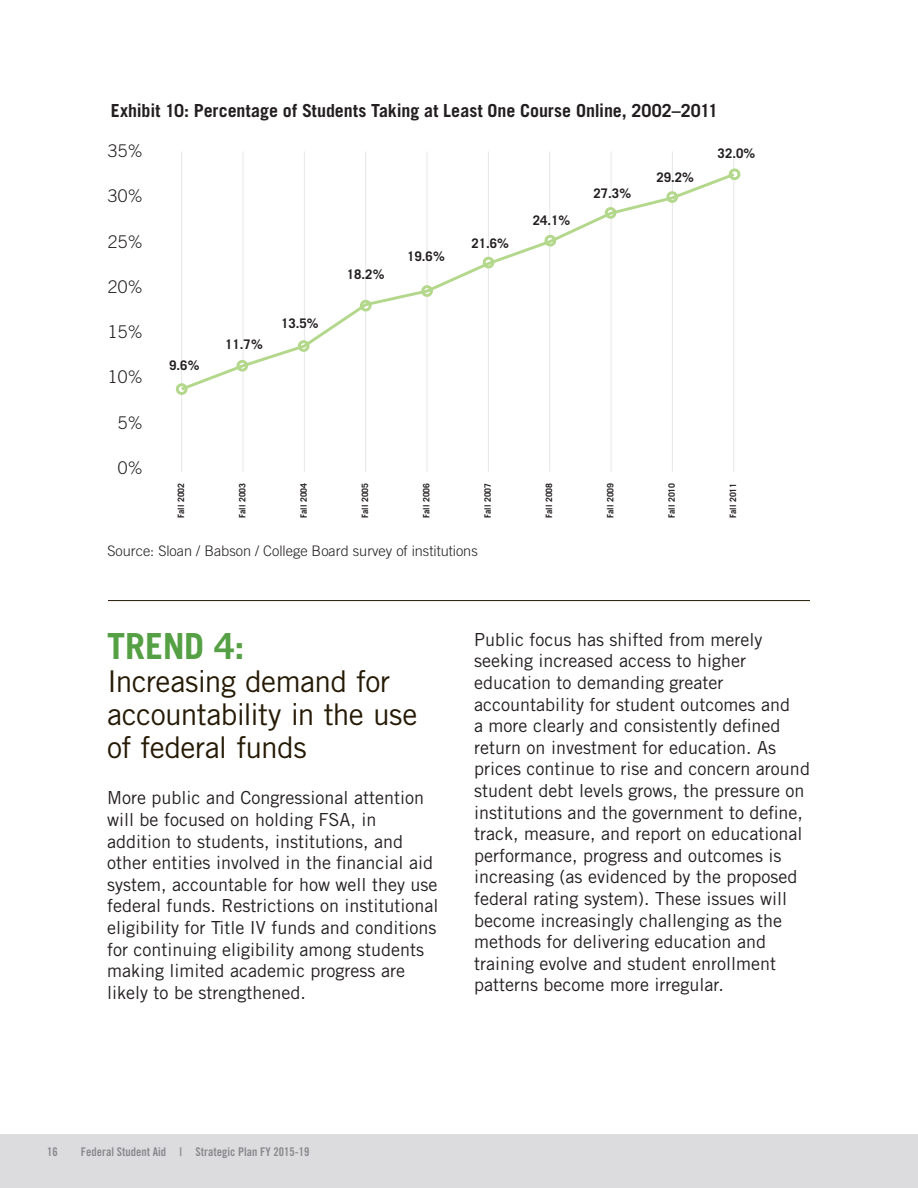
<style>
.page{position:relative;width:918px;height:1188px;background:#fff}
.page>*{position:absolute;margin:0;border:0;box-sizing:border-box;transform-origin:0 0}
.t1{font:700 36px "Trade Gothic LT Std";letter-spacing:-.005em;color:#55a044}
.t2{font:30px/33px "Trade Gothic LT Std";letter-spacing:-.02em;color:#251a05}
.t3{font:18px/21.6px "Trade Gothic LT Std";color:#231f20}
.t4{font:700 18px "Trade Gothic LT Std";letter-spacing:-.005em;color:#231f20}
.t5{font:300 17.55px "Trade Gothic LT Std";color:#231f20}
.t6{font:300 14.55px "Trade Gothic LT Std";color:#231f20}
.t7{font:700 13.2px "Trade Gothic LT Std";color:#231f20}
.t8{font:12px "Trade Gothic LT Std Bd Cn 20";color:#8a8a8e}
.t9{font:700 8.7px "Trade Gothic LT Std";color:#231f20}
</style>
<div class="page">
<div style="left:0;top:1134px;width:918px;height:54px;background:#dcdcde"></div>
<hr style="left:181px;top:151px;width:1px;height:321px;background:#e6e7e9">
<hr style="left:108px;top:600px;width:702px;height:1px;background:#251a05">
<hr style="left:243px;top:151px;width:1px;height:321px;background:#e6e7e9">
<hr style="left:304px;top:151px;width:1px;height:321px;background:#e6e7e9">
<hr style="left:365px;top:151px;width:1px;height:321px;background:#e6e7e9">
<hr style="left:427px;top:151px;width:1px;height:321px;background:#e6e7e9">
<hr style="left:488px;top:151px;width:1px;height:321px;background:#e6e7e9">
<hr style="left:549px;top:151px;width:1px;height:321px;background:#e6e7e9">
<hr style="left:611px;top:151px;width:1px;height:321px;background:#e6e7e9">
<hr style="left:672px;top:151px;width:1px;height:321px;background:#e6e7e9">
<hr style="left:733px;top:151px;width:1px;height:321px;background:#e6e7e9">
<svg style="left:179px;top:171px;width:559px;height:222px"></svg>
<div style="left:176px;top:383px;width:12px;height:12px;border:3px solid #b3d78b;border-radius:50%"></div>
<div style="left:237px;top:360px;width:11px;height:12px;border:3px solid #b3d78b;border-radius:50%"></div>
<div style="left:298px;top:340px;width:12px;height:12px;border:3px solid #b3d78b;border-radius:50%"></div>
<div style="left:360px;top:300px;width:12px;height:11px;border:3px solid #b3d78b;border-radius:50%"></div>
<div style="left:421px;top:285px;width:12px;height:12px;border:3px solid #b3d78b;border-radius:50%"></div>
<div style="left:483px;top:257px;width:11px;height:11px;border:3px solid #b3d78b;border-radius:50%"></div>
<div style="left:545px;top:235px;width:11px;height:12px;border:3px solid #b3d78b;border-radius:50%"></div>
<div style="left:605px;top:207px;width:11px;height:12px;border:3px solid #b3d78b;border-radius:50%"></div>
<div style="left:666px;top:191px;width:12px;height:12px;border:3px solid #b3d78b;border-radius:50%"></div>
<div style="left:729px;top:168px;width:11px;height:12px;border:3px solid #b3d78b;border-radius:50%"></div>
<p class="t4" style="left:111px;top:104px;width:609px">Exhibit 10: Percentage of Students Taking at Least One Course Online, 2002–2011</p>
<p class="t5" style="left:108px;top:145px;width:37px">35%</p>
<p class="t5" style="left:108px;top:190px;width:37px">30%</p>
<p class="t5" style="left:108px;top:235px;width:37px">25%</p>
<p class="t5" style="left:108px;top:280px;width:37px">20%</p>
<p class="t5" style="left:108px;top:326px;width:37px">15%</p>
<p class="t5" style="left:108px;top:371px;width:37px">10%</p>
<p class="t5" style="left:118px;top:416px;width:27px">5%</p>
<p class="t5" style="left:118px;top:461px;width:27px">0%</p>
<p class="t7" style="left:718px;top:149px;width:39px">32.0%</p>
<p class="t7" style="left:656px;top:173px;width:39px">29.2%</p>
<p class="t7" style="left:594px;top:188px;width:39px">27.3%</p>
<p class="t7" style="left:533px;top:216px;width:39px">24.1%</p>
<p class="t7" style="left:471px;top:238px;width:39px">21.6%</p>
<p class="t7" style="left:407px;top:251px;width:39px">19.6%</p>
<p class="t7" style="left:347px;top:270px;width:39px">18.2%</p>
<p class="t7" style="left:281px;top:319px;width:39px">13.5%</p>
<p class="t7" style="left:225px;top:339px;width:39px">11.7%</p>
<p class="t7" style="left:169px;top:361px;width:32px">9.6%</p>
<p class="t9" style="left:178px;top:518px;width:37px;rotate:-90deg">Fall 2002</p>
<p class="t9" style="left:239px;top:518px;width:37px;rotate:-90deg">Fall 2003</p>
<p class="t9" style="left:301px;top:518px;width:37px;rotate:-90deg">Fall 2004</p>
<p class="t9" style="left:362px;top:518px;width:37px;rotate:-90deg">Fall 2005</p>
<p class="t9" style="left:423px;top:518px;width:37px;rotate:-90deg">Fall 2006</p>
<p class="t9" style="left:485px;top:518px;width:37px;rotate:-90deg">Fall 2007</p>
<p class="t9" style="left:546px;top:518px;width:37px;rotate:-90deg">Fall 2008</p>
<p class="t9" style="left:607px;top:518px;width:37px;rotate:-90deg">Fall 2009</p>
<p class="t9" style="left:669px;top:518px;width:37px;rotate:-90deg">Fall 2010</p>
<p class="t9" style="left:730px;top:518px;width:37px;rotate:-90deg">Fall 2011</p>
<p class="t6" style="left:108px;top:546px;width:372px">Source: Sloan / Babson / College Board survey of institutions</p>
<h1 class="t1" style="left:107px;top:633px;width:139px">TREND 4:</h1>
<h2 class="t2" style="left:107px;top:667px;width:312px">Increasing demand for accountability in the use of federal funds</h2>
<p class="t3" style="left:107px;top:789px;width:333px">More public and Congressional attention will be focused on holding FSA, in addition to students, institutions, and other entities involved in the financial aid system, accountable for how well they use federal funds. Restrictions on institutional eligibility for Title IV funds and conditions for continuing eligibility among students making limited academic progress are likely to be strengthened.</p>
<p class="t3" style="left:474px;top:630px;width:337px">Public focus has shifted from merely seeking increased access to higher education to demanding greater accountability for student outcomes and<br>a more clearly and consistently defined return on investment for education. As prices continue to rise and concern around student debt levels grows, the pressure on institutions and the government to define, track, measure, and report on educational performance, progress and outcomes is increasing (as evidenced by the proposed federal rating system). These issues will become increasingly challenging as the methods for delivering education and training evolve and student enrollment patterns become more irregular.</p>
<p class="t8" style="left:47px;top:1147px;width:12px">16</p>
<p class="t8" style="left:81px;top:1147px;width:230px">Federal Student Aid | Strategic Plan FY 2015-19</p>
</div>
